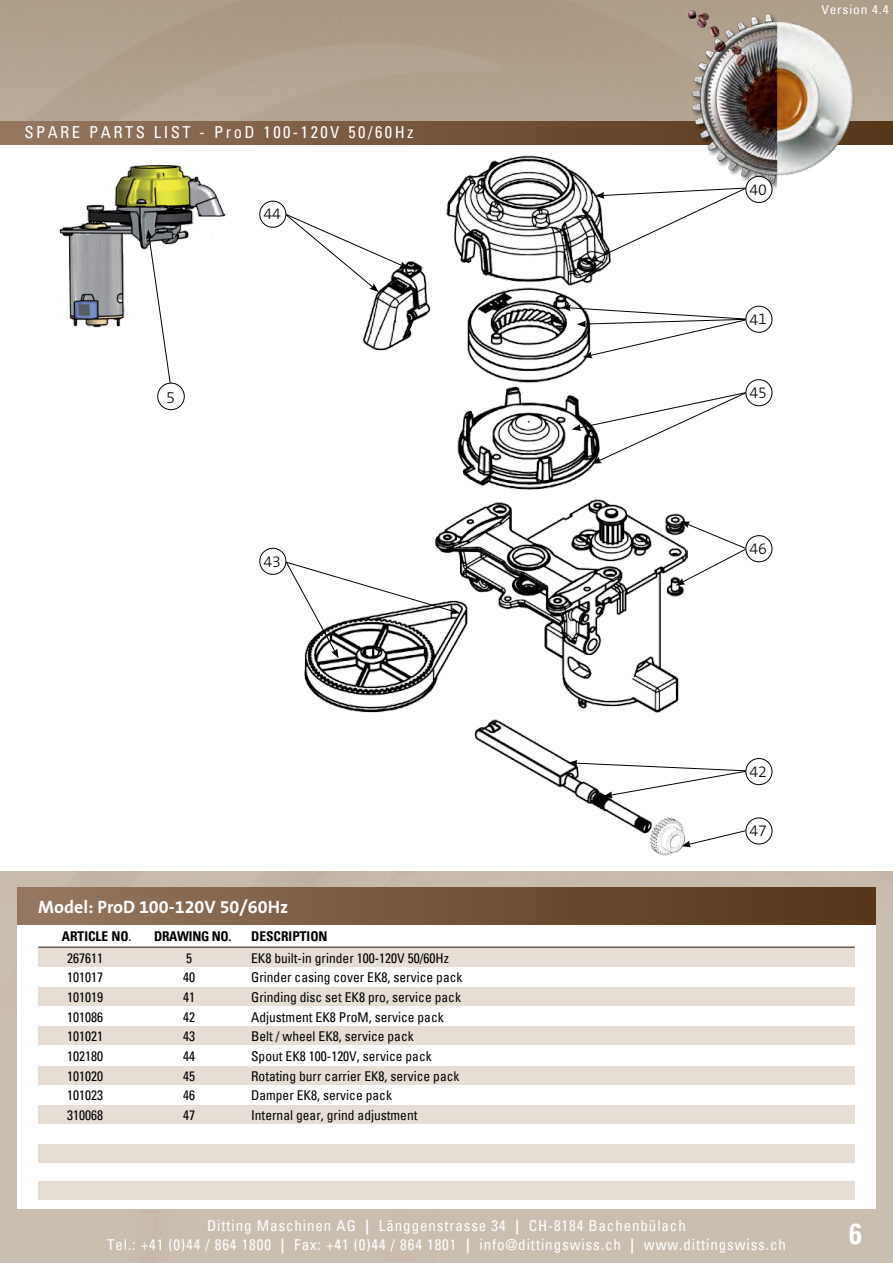
<style>
.page{position:relative;width:893px;height:1263px;background:#fff}
.page>*{position:absolute;margin:0;border:0;box-sizing:border-box;transform-origin:0 0}
.t1{font:700 condensed 28.5px "Univers";color:#fff}
.t2{font:700 18px "The Sans B7";color:#fff}
.t3{font:condensed 16.5px "Univers";letter-spacing:.15em;color:#fff}
.t4{font:300 16.5px "The Sans B3";color:#000}
.t5{font:300 16.05px "The Sans B3";letter-spacing:-.005em;color:#000}
.t6{font:condensed 15px/19.5px "Univers";letter-spacing:.06em;color:#fff;text-align:center}
.t7{font:condensed 13.5px/19.6px "Univers";color:#000}
.t8{font:700 condensed 13.5px "Univers";color:#000}
.t9{font:700 condensed 13.5px "Univers";letter-spacing:-.02em;color:#000}
.t10{font:condensed 12.45px "Univers";letter-spacing:.06em;color:#fff;scale:1.09 1}
.s1{font-weight:400}
.s2{font-family:"The Sans B7";font-weight:700;font-stretch:normal}
</style>
<div class="page">
<img style="left:0;top:0;width:893px;height:122px">
<svg style="left:0;top:122px;width:893px;height:23px;background:#7a5b41"></svg>
<img style="left:684px;top:4px;width:179px;height:193px">
<div style="left:0;top:872px;width:893px;height:391px;background:#cabeb0"></div>
<div style="left:17px;top:925px;width:859px;height:284px;background:#fff"></div>
<hr style="left:38px;top:946px;width:817px;height:2px;background:#34281f">
<div style="left:17px;top:888px;width:859px;height:36px;background:linear-gradient(to right,#957762,#543415)"></div>
<div style="left:38px;top:948px;width:817px;height:18px;background:#e6ded5"></div>
<div style="left:38px;top:987px;width:817px;height:19px;background:#e6ded5"></div>
<div style="left:38px;top:1027px;width:817px;height:18px;background:#e6ded5"></div>
<div style="left:38px;top:1066px;width:817px;height:18px;background:#e6ded5"></div>
<div style="left:38px;top:1105px;width:817px;height:18px;background:#e6ded5"></div>
<div style="left:38px;top:1145px;width:817px;height:18px;background:#e6ded5"></div>
<div style="left:38px;top:1182px;width:817px;height:18px;background:#e6ded5"></div>
<img style="left:59px;top:165px;width:167px;height:163px">
<div style="left:157px;top:383px;width:28px;height:27px;border:1px solid #000;border-radius:50%"></div>
<svg style="left:146px;top:230px;width:25px;height:154px"></svg>
<img style="left:304px;top:149px;width:383px;height:685px">
<svg style="left:561px;top:304px;width:185px;height:54px"></svg>
<svg style="left:568px;top:760px;width:178px;height:38px"></svg>
<svg style="left:687px;top:830px;width:59px;height:17px"></svg>
<svg style="left:589px;top:187px;width:158px;height:75px"></svg>
<svg style="left:572px;top:392px;width:174px;height:72px"></svg>
<svg style="left:675px;top:521px;width:71px;height:65px"></svg>
<svg style="left:285px;top:561px;width:175px;height:97px"></svg>
<svg style="left:285px;top:213px;width:124px;height:79px"></svg>
<div style="left:746px;top:176px;width:26px;height:26px;background:#fff;border-radius:50%"></div>
<div style="left:745px;top:176px;width:27px;height:27px;border:1px solid #000;border-radius:50%"></div>
<div style="left:745px;top:379px;width:27px;height:27px;border:1px solid #000;border-radius:50%"></div>
<div style="left:745px;top:535px;width:27px;height:27px;border:1px solid #000;border-radius:50%"></div>
<div style="left:259px;top:201px;width:27px;height:27px;border:1px solid #000;border-radius:50%"></div>
<div style="left:259px;top:548px;width:27px;height:27px;border:1px solid #000;border-radius:50%"></div>
<div style="left:745px;top:758px;width:27px;height:27px;border:1px solid #000;border-radius:50%"></div>
<div style="left:745px;top:817px;width:27px;height:27px;border:1px solid #000;border-radius:50%"></div>
<div style="left:745px;top:306px;width:27px;height:27px;border:1px solid #000;border-radius:50%"></div>
<img style="left:645px;top:813px;width:42px;height:43px">
<p class="t3" style="left:24px;top:121px;width:391px">SPARE PARTS LIST - ProD 100-120V 50/60Hz</p>
<p class="t4" style="left:166px;top:389px;width:11px">5</p>
<p class="t5" style="left:263px;top:206px;width:19px">44</p>
<p class="t5" style="left:263px;top:553px;width:19px">43</p>
<h2 class="t2" style="left:38px;top:897px;width:251px">Model: ProD 100-120V 50/60Hz</h2>
<p class="t8" style="left:62px;top:928px;width:71px">ARTICLE NO<span class="s1">.</span></p>
<p class="t9" style="left:154px;top:928px;width:79px">DRAWING NO.</p>
<p class="t8" style="left:251px;top:928px;width:78px">DESCRIPTION</p>
<p class="t7" style="left:251px;top:948px;width:213px">EK8 built-in grinder 100-120V 50/60Hz Grinder casing cover EK8, service pack Grinding disc set EK8 pro, service pack Adjustment EK8 ProM, service pack Belt / wheel EK8, service pack<br>Spout EK8 100-120V, service pack Rotating burr carrier EK8, service pack Damper EK8, service pack<br>Internal gear, grind adjustment</p>
<p class="t7" style="left:67px;top:948px;width:37px;text-align:justify">267611<br>101017<br>101019<br>101086<br>101021<br>102180<br>101020<br>101023<br>310068</p>
<p class="t7" style="left:183px;top:948px;width:13px">5<br>40<br>41<br>42<br>43<br>44<br>45<br>46<br>47</p>
<p class="t10" style="left:821px;top:1px;width:63px">Version 4.4</p>
<p class="t5" style="left:749px;top:181px;width:19px">40</p>
<p class="t5" style="left:749px;top:311px;width:19px">41</p>
<p class="t5" style="left:749px;top:384px;width:19px">45</p>
<p class="t5" style="left:749px;top:540px;width:19px">46</p>
<p class="t5" style="left:749px;top:763px;width:19px">42</p>
<p class="t5" style="left:749px;top:822px;width:19px">47</p>
<p class="t6" style="left:107px;top:1212px;width:680px">Ditting Maschinen AG <span class="s2">|</span> Länggenstrasse 34 <span class="s2">|</span> CH-8184 Bachenbülach<br>Tel.: +41 (0)44 / 864 1800 <span class="s2">|</span> Fax: +41 (0)44 / 864 1801 <span class="s2">|</span> info@dittingswiss.ch <span class="s2">|</span> www.dittingswiss.ch</p>
<h1 class="t1" style="left:849px;top:1216px;width:14px">6</h1>
<p class="t6" style="left:107px;top:1215px;width:680px">Ditting Maschinen AG <span class="s2">|</span> Länggenstrasse 34 <span class="s2">|</span> CH-8184 Bachenbülach<br>Tel.: +41 (0)44 / 864 1800 <span class="s2">|</span> Fax: +41 (0)44 / 864 1801 <span class="s2">|</span> info@dittingswiss.ch <span class="s2">|</span> www.dittingswiss.ch</p>
</div>
